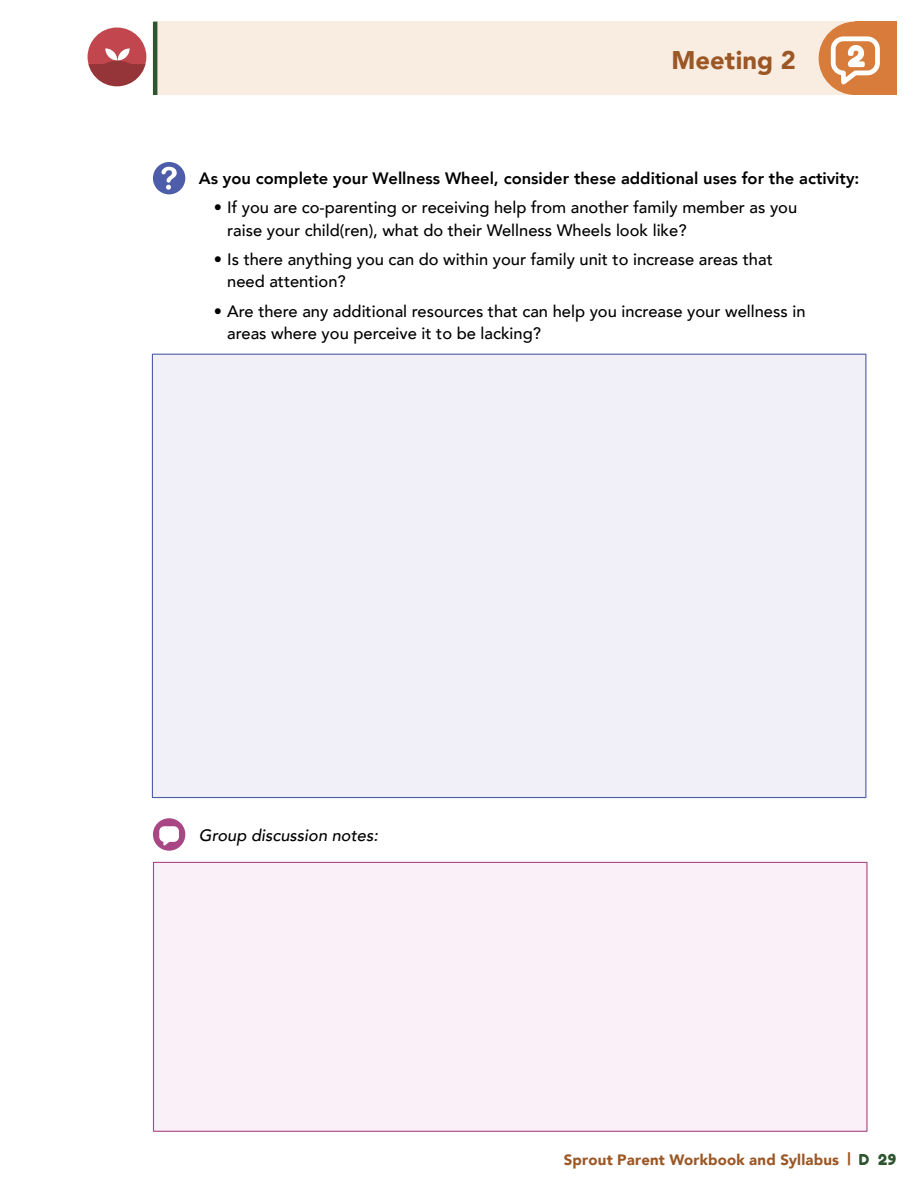
<style>
.page{position:relative;width:918px;height:1188px;background:#fff}
.page>*{position:absolute;margin:0;border:0;box-sizing:border-box;transform-origin:0 0}
.t1{font:900 25.5px "Avenir";letter-spacing:.005em;color:#9b5725}
.List_Paragraph_-_1st_Tier_Meeting_Indent{font:500 16.5px/22.5px "Avenir";color:#000}
.Body_Text_-_Meeting_Icon_Indent{font:800 16.5px "Avenir";color:#000}
.Body_Text_-_Meeting_Icon_Indent-2{font:italic 500 16.5px "Avenir";color:#000}
.t2{font:900 15px "Avenir";letter-spacing:.015em;color:#9b5725}
.s1{font-size:13.05px}
.s2{font-family:"Fredoka One";font-weight:400;color:#2f5530}
</style>
<div class="page">
<div style="left:155px;top:22px;width:741px;height:73px;background:#f9ede2"></div>
<hr style="left:153px;top:24px;width:4px;height:69px;background:#2f5530">
<div style="left:855px;top:22px;width:41px;height:73px;background:#d97c3b"></div>
<div style="left:819px;top:22px;width:73px;height:73px;background:#d87c3b;border-radius:50%"></div>
<svg style="left:831px;top:36px;width:49px;height:48px"></svg>
<div style="left:88px;top:28px;width:58px;height:58px;background:#c2464d;border-radius:29px"></div>
<svg style="left:88px;top:48px;width:57px;height:38px"></svg>
<div style="left:153px;top:162px;width:32px;height:32px;background:#4e5daa;border-radius:50%"></div>
<svg style="left:162px;top:167px;width:15px;height:23px"></svg>
<div style="left:153px;top:818px;width:32px;height:33px;background:#a94684;border-radius:50%"></div>
<svg style="left:159px;top:826px;width:20px;height:20px"></svg>
<div style="left:152px;top:354px;width:714px;height:444px;background:#f1f0f8;border:1px solid #4e5ca9"></div>
<div style="left:153px;top:862px;width:715px;height:270px;background:#f9f1f7;border:1px solid #a94684"></div>
<h1 class="t1" style="left:672px;top:38px;width:126px">Meeting 2</h1>
<p class="Body_Text_-_Meeting_Icon_Indent" style="left:199px;top:165px;width:662px">As you complete your Wellness Wheel, consider these additional uses for the activity:</p>
<p class="List_Paragraph_-_1st_Tier_Meeting_Indent" style="left:227px;top:195px;width:572px;text-indent:-14px">• If you are co-parenting or receiving help from another family member as you raise your child(ren), what do their Wellness Wheels look like?</p>
<p class="List_Paragraph_-_1st_Tier_Meeting_Indent" style="left:227px;top:247px;width:547px;text-indent:-14px">• Is there anything you can do within your family unit to increase areas that need attention?</p>
<p class="List_Paragraph_-_1st_Tier_Meeting_Indent" style="left:227px;top:299px;width:580px;text-indent:-14px">• Are there any additional resources that can help you increase your wellness in areas where you perceive it to be lacking?</p>
<p class="Body_Text_-_Meeting_Icon_Indent-2" style="left:199px;top:825px;width:181px">Group discussion notes:</p>
<p class="t2" style="left:564px;top:1147px;width:334px">Sprout Parent Workbook and Syllabus <span class="s1">|</span> <span class="s2">D 29</span></p>
</div>
